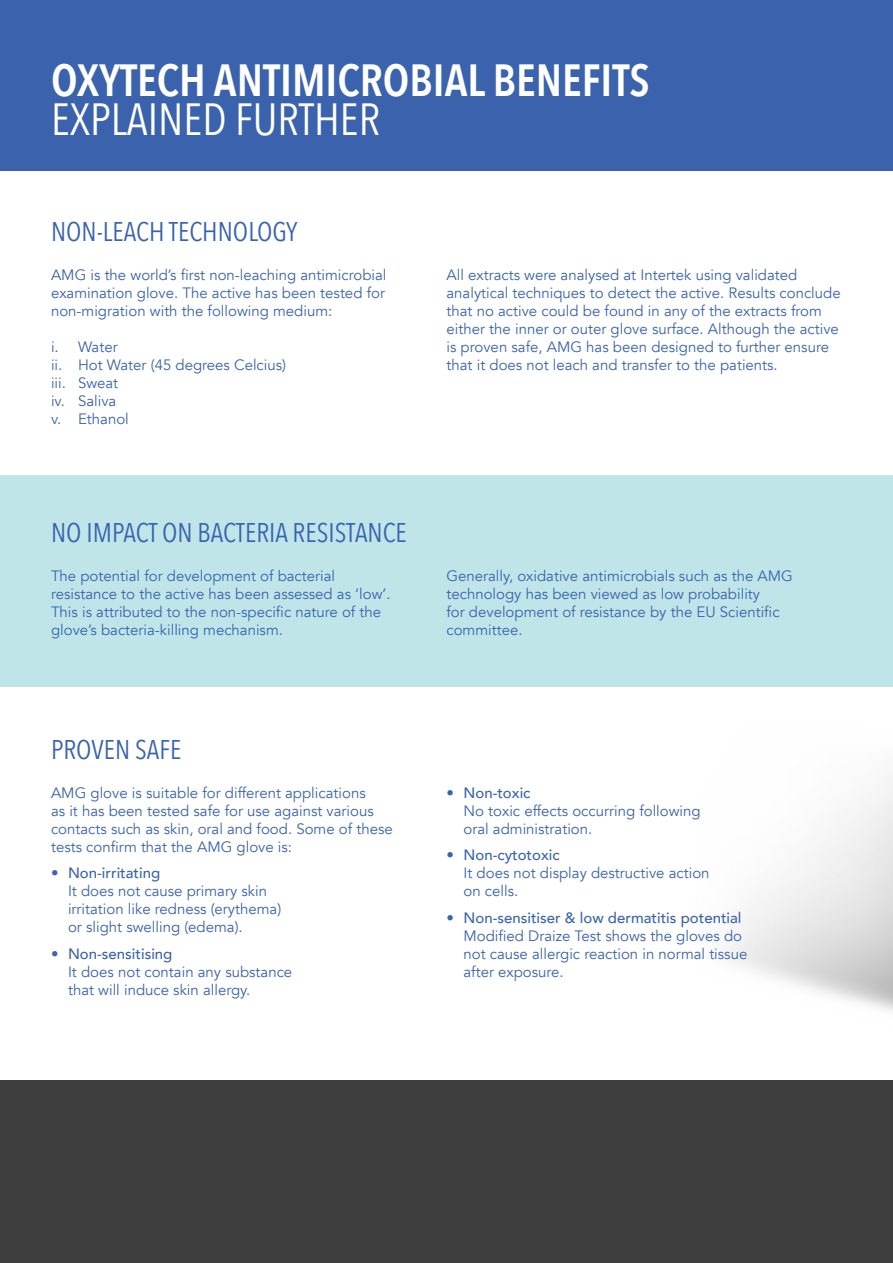
<style>
.page{position:relative;width:893px;height:1263px;background:#fff}
.page>*{position:absolute;margin:0;border:0;box-sizing:border-box;transform-origin:0 0}
.t1{font:600 45px/39px "Avenir Next Condensed";color:#fff}
.t2{font:27px "Avenir Next Condensed";color:#3a63af}
.t3{font:15px/18px "Avenir";color:#3b63ad}
.s1{font-weight:400}
.s2{font-weight:500}
</style>
<div class="page">
<div style="left:0;top:475px;width:893px;height:211px;background:#c0e5e9"></div>
<div style="left:0;top:0;width:893px;height:170px;background:#3b63ad"></div>
<div style="left:0;top:1080px;width:893px;height:183px;background:#3e3e3f"></div>
<p class="t1" style="left:51px;top:60px;width:600px">OXYTECH ANTIMICROBIAL BENEFITS<br><span class="s1">EXPLAINED FURTHER</span></p>
<p class="t2" style="left:51px;top:208px;width:248px">NON-LEACH TECHNOLOGY</p>
<p class="t3" style="left:51px;top:266px;width:337px;text-align:justify">AMG is the world’s first non-leaching antimicrobial examination glove. The active has been tested for non-migration with the following medium:</p>
<p class="t3" style="left:51px;top:338px;width:68px">i. Water</p>
<p class="t3" style="left:51px;top:356px;width:237px">ii. Hot Water (45 degrees Celcius)</p>
<p class="t3" style="left:51px;top:374px;width:69px">iii. Sweat</p>
<p class="t3" style="left:51px;top:392px;width:67px">iv. Saliva</p>
<p class="t3" style="left:51px;top:410px;width:79px">v. Ethanol</p>
<p class="t2" style="left:51px;top:509px;width:357px">NO IMPACT ON BACTERIA RESISTANCE</p>
<p class="t3" style="left:51px;top:567px;width:341px">The potential for development of bacterial resistance to the active has been assessed as ‘low’.<br>This is attributed to the non-specific nature of the glove’s bacteria-killing mechanism.</p>
<p class="t2" style="left:51px;top:726px;width:132px">PROVEN SAFE</p>
<p class="t3" style="left:51px;top:784px;width:343px">AMG glove is suitable for different applications<br>as it has been tested safe for use against various contacts such as skin, oral and food. Some of these tests confirm that the AMG glove is:</p>
<p class="t3" style="left:68px;top:864px;width:215px;text-indent:-17px"><span class="s2">• Non-irritating<br></span>It does not cause primary skin irritation like redness (erythema) or slight swelling (edema).</p>
<p class="t3" style="left:68px;top:945px;width:226px;text-indent:-17px"><span class="s2">• Non-sensitising<br></span>It does not contain any substance that will induce skin allergy.</p>
<p class="t3" style="left:446px;top:266px;width:396px">All extracts were analysed at Intertek using validated analytical techniques to detect the active. Results conclude that no active could be found in any of the extracts from either the inner or outer glove surface. Although the active is proven safe, AMG has been designed to further ensure that it does not leach and transfer to the patients.</p>
<p class="t3" style="left:446px;top:567px;width:348px">Generally, oxidative antimicrobials such as the AMG technology has been viewed as low probability<br>for development of resistance by the EU Scientific committee.</p>
<p class="t3" style="left:463px;top:784px;width:239px;text-indent:-17px"><span class="s2">• Non-toxic<br></span>No toxic effects occurring following oral administration.</p>
<p class="t3" style="left:463px;top:846px;width:248px;text-indent:-17px"><span class="s2">• Non-cytotoxic<br></span>It does not display destructive action on cells.</p>
<p class="t3" style="left:463px;top:909px;width:285px;text-indent:-17px"><span class="s2">• Non-sensitiser &amp; low dermatitis potential </span>Modified Draize Test shows the gloves do not cause allergic reaction in normal tissue after exposure.</p>
</div>
